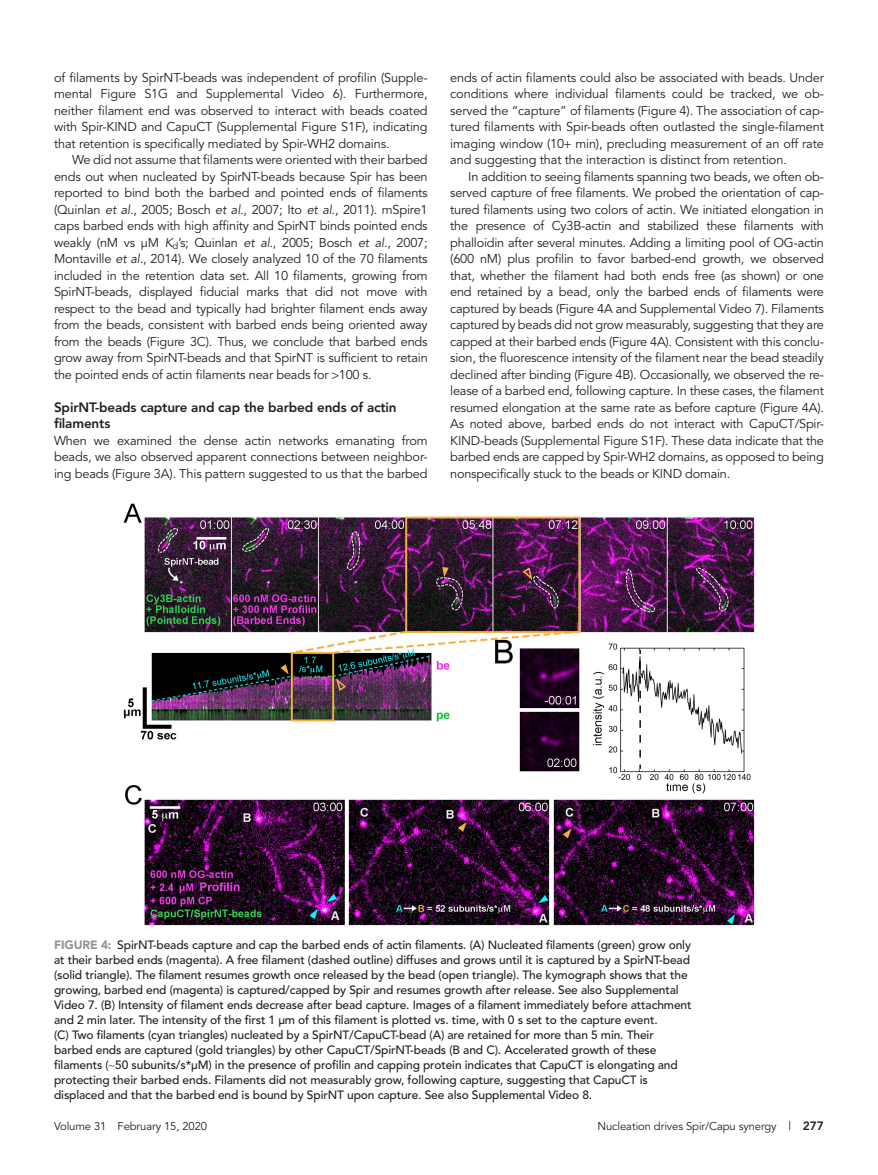
<style>
.page{position:relative;width:878px;height:1175px;background:#fff}
.page>*{position:absolute;margin:0;border:0;box-sizing:border-box;transform-origin:0 0}
.t1{font:800 13.5px/16.5px "Avenir";letter-spacing:-.01em;color:#231f20}
.Para{font:12.75px/16.5px "Avenir";letter-spacing:-.02em;color:#231f20;text-align:justify}
.ParaFL{font:12.75px/16.5px "Avenir";letter-spacing:-.01em;color:#231f20;text-align:justify}
.FigCaption_35_5p{font:500 12px/15px "Avenir";letter-spacing:-.01em;color:#231f20}
.t2{font:11.25px "Avenir";letter-spacing:-.01em;color:#231f20}
.s1{font-style:italic}
.s2{font-weight:900;color:#939598}
.s3{font-size:12px}
.s4{font-weight:800;font-size:12px}
</style>
<div class="page">
<img style="left:124px;top:503px;width:630px;height:422px">
<p class="ParaFL" style="left:54px;top:69px;width:375px">of filaments by SpirNT-beads was independent of profilin (Supple&shy;mental Figure S1G and Supplemental Video 6). Furthermore, neither filament end was observed to interact with beads coated with Spir-KIND and CapuCT (Supplemental Figure S1F), indicating that retention is specifically mediated by Spir-WH2 domains.</p>
<p class="Para" style="left:54px;top:152px;width:375px;text-indent:18px">We did not assume that filaments were oriented with their barbed ends out when nucleated by SpirNT-beads because Spir has been reported to bind both the barbed and pointed ends of filaments (Quinlan <span class="s1">et al.</span>, 2005; Bosch <span class="s1">et al.</span>, 2007; Ito <span class="s1">et al.</span>, 2011). mSpire1 caps barbed ends with high affinity and SpirNT binds pointed ends weakly (nM vs μM <span class="s1">K</span><sub>d</sub>’s; Quinlan <span class="s1">et al.</span>, 2005; Bosch <span class="s1">et al.</span>, 2007; Montaville <span class="s1">et al.</span>, 2014). We closely analyzed 10 of the 70 filaments included in the retention data set. All 10 filaments, growing from SpirNT-beads, displayed fiducial marks that did not move with respect to the bead and typically had brighter filament ends away from the beads, consistent with barbed ends being oriented away from the beads (Figure 3C). Thus, we conclude that barbed ends grow away from SpirNT-beads and that SpirNT is sufficient to retain the pointed ends of actin filaments near beads for 100 s.</p>
<h2 class="t1" style="left:54px;top:399px;width:344px">SpirNT-beads capture and cap the barbed ends of actin filaments</h2>
<p class="ParaFL" style="left:54px;top:432px;width:375px">When we examined the dense actin networks emanating from beads, we also observed apparent connections between neighbor&shy;ing beads (Figure 3A). This pattern suggested to us that the barbed</p>
<p class="ParaFL" style="left:450px;top:69px;width:375px">ends of actin filaments could also be associated with beads. Under conditions where individual filaments could be tracked, we ob&shy;served the “capture” of filaments (Figure 4). The association of cap&shy;tured filaments with Spir-beads often outlasted the single-filament imaging window (10 min), precluding measurement of an off rate and suggesting that the interaction is distinct from retention.</p>
<p class="Para" style="left:450px;top:168px;width:375px;text-indent:18px">In addition to seeing filaments spanning two beads, we often ob&shy;served capture of free filaments. We probed the orientation of cap&shy;tured filaments using two colors of actin. We initiated elongation in the presence of Cy3B-actin and stabilized these filaments with phalloidin after several minutes. Adding a limiting pool of OG-actin (600 nM) plus profilin to favor barbed-end growth, we observed that, whether the filament had both ends free (as shown) or one end retained by a bead, only the barbed ends of filaments were captured by beads (Figure 4A and Supplemental Video 7). Filaments captured by beads did not grow measurably, suggesting that they are capped at their barbed ends (Figure 4A). Consistent with this conclu&shy;sion, the fluorescence intensity of the filament near the bead steadily declined after binding (Figure 4B). Occasionally, we observed the re&shy;lease of a barbed end, following capture. In these cases, the filament resumed elongation at the same rate as before capture (Figure 4A).<br>As noted above, barbed ends do not interact with CapuCT/Spir-KIND-beads (Supplemental Figure S1F). These data indicate that the barbed ends are capped by Spir-WH2 domains, as opposed to being nonspecifically stuck to the beads or KIND domain.</p>
<p class="FigCaption_35_5p" style="left:54px;top:937px;width:639px"><span class="s2">FIGURE 4:</span> SpirNT-beads capture and cap the barbed ends of actin filaments. (A) Nucleated filaments (green) grow only at their barbed ends (magenta). A free filament (dashed outline) diffuses and grows until it is captured by a SpirNT-bead (solid triangle). The filament resumes growth once released by the bead (open triangle). The kymograph shows that the growing, barbed end (magenta) is captured/capped by Spir and resumes growth after release. See also Supplemental Video 7. (B) Intensity of filament ends decrease after bead capture. Images of a filament immediately before attachment and 2 min later. The intensity of the first 1 μm of this filament is plotted vs. time, with 0 s set to the capture event.<br>(C) Two filaments (cyan triangles) nucleated by a SpirNT/CapuCT-bead (A) are retained for more than 5 min. Their barbed ends are captured (gold triangles) by other CapuCT/SpirNT-beads (B and C). Accelerated growth of these filaments (∼50 subunits/s*μM) in the presence of profilin and capping protein indicates that CapuCT is elongating and protecting their barbed ends. Filaments did not measurably grow, following capture, suggesting that CapuCT is displaced and that the barbed end is bound by SpirNT upon capture. See also Supplemental Video 8.</p>
<p class="t2" style="left:54px;top:1119px;width:154px">Volume 31 February 15, 2020</p>
<p class="t2" style="left:597px;top:1119px;width:228px">Nucleation drives Spir/Capu synergy <span class="s3">|</span> <span class="s4">277</span></p>
</div>
